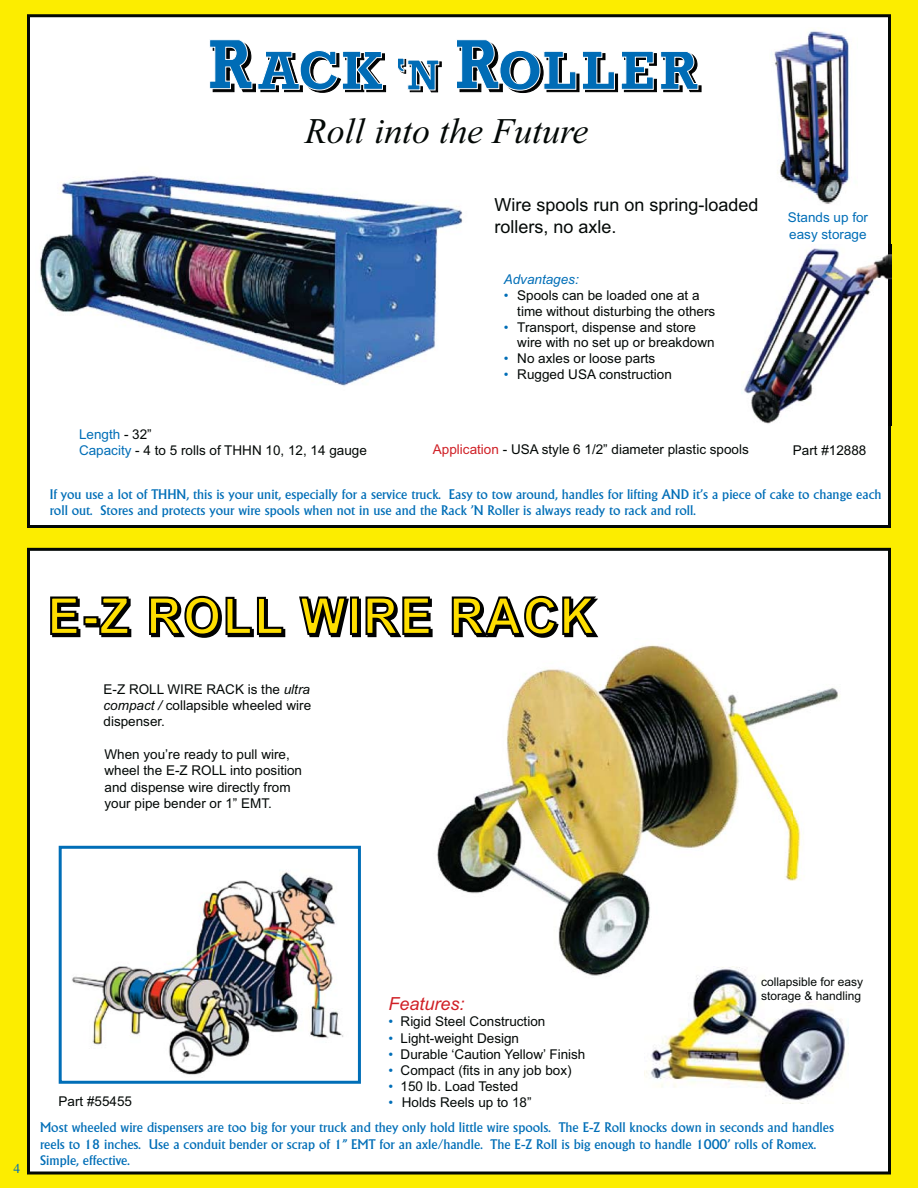
<style>
.page{position:relative;width:918px;height:1188px;background:#fced00}
.page>*{position:absolute;margin:0;border:0;box-sizing:border-box;transform-origin:0 0}
.t1{font:italic 36px "Times New Roman";color:#030806}
.t2{font:18px/21.6px "Arial";color:#030806}
.t3{font:italic 18px "Arial";color:#d02026}
.t4{font:13.5px/16.2px "Arial";color:#030806}
.t5{font:13.5px/16.2px "Alberta";color:#006eb7}
.t6{font:13.5px/16.2px "Arial";color:#006eb7}
.t7{font:italic 13.5px "Arial";color:#006eb7}
.t8{font:13.5px "Times New Roman";color:#006eb7}
.t9{font:12px/14.4px "Arial";color:#030806}
.s1{color:#006eb7}
.s2{color:#d02026}
.s3{font-style:italic}
</style>
<div class="page">
<div style="left:27px;top:14px;width:864px;height:514px;background:#fff"></div>
<div style="left:28px;top:549px;width:862px;height:624px;background:#fff"></div>
<div style="left:27px;top:548px;width:864px;height:627px;border:3px solid #030806"></div>
<img style="left:437px;top:645px;width:401px;height:331px">
<div style="left:85px;top:618px;width:16px;height:9px;border:2px solid #010202"></div>
<div style="left:352px;top:599px;width:9px;height:38px;border:2px solid #010202"></div>
<svg style="left:50px;top:596px;width:31px;height:42px"></svg>
<div style="left:84px;top:617px;width:13px;height:7px;background:#fede00"></div>
<div style="left:83px;top:616px;width:16px;height:9px;border:2px solid #010202"></div>
<svg style="left:98px;top:596px;width:34px;height:42px"></svg>
<svg style="left:149px;top:596px;width:137px;height:42px"></svg>
<svg style="left:299px;top:596px;width:50px;height:42px"></svg>
<div style="left:351px;top:598px;width:7px;height:36px;background:#fede00"></div>
<div style="left:350px;top:597px;width:9px;height:38px;border:2px solid #010202"></div>
<svg style="left:365px;top:596px;width:68px;height:42px"></svg>
<svg style="left:451px;top:596px;width:147px;height:42px"></svg>
<img style="left:72px;top:871px;width:272px;height:204px">
<div style="left:59px;top:846px;width:302px;height:238px;border:3px solid #006eb7"></div>
<img style="left:644px;top:966px;width:205px;height:137px">
<img style="left:35px;top:166px;width:439px;height:229px">
<img style="left:770px;top:27px;width:88px;height:178px">
<svg style="left:209px;top:39px;width:177px;height:54px;background:#86abc5"></svg>
<svg style="left:397px;top:57px;width:45px;height:35px;background:#8baec7"></svg>
<svg style="left:456px;top:39px;width:245px;height:54px;background:#8aaec7"></svg>
<img style="left:742px;top:245px;width:149px;height:180px">
<h1 class="t1" style="left:305px;top:110px;width:285px">Roll into the Future</h1>
<h2 class="t2" style="left:494px;top:196px;width:266px">Wire spools run on spring-loaded rollers, no axle.</h2>
<p class="t4" style="left:79px;top:428px;width:289px;line-height:15.8px"><span class="s1">Length</span> - 32”<br><span class="s1">Capacity</span> - 4 to 5 rolls of THHN 10, 12, 14 gauge</p>
<p class="t7" style="left:504px;top:275px;width:77px">Advantages:</p>
<p class="t4" style="left:517px;top:289px;width:200px;line-height:15.8px;text-indent:-14px"><span class="s1">•</span> Spools can be loaded one at a time without disturbing the others</p>
<p class="t4" style="left:517px;top:320px;width:199px;line-height:15.8px;text-indent:-14px"><span class="s1">•</span> Transport, dispense and store wire with no set up or breakdown</p>
<p class="t4" style="left:504px;top:352px;width:153px"><span class="s1">•</span> No axles or loose parts</p>
<p class="t4" style="left:504px;top:367px;width:170px"><span class="s1">•</span> Rugged USA construction</p>
<p class="t4" style="left:433px;top:442px;width:317px"><span class="s2">Application</span> - USA style 6 1/2” diameter plastic spools</p>
<p class="t6" style="left:788px;top:211px;width:82px">Stands up for easy storage</p>
<p class="t4" style="left:793px;top:443px;width:75px">Part #12888</p>
<p class="t5" style="left:50px;top:487px;width:833px">If you use a lot of THHN, this is your unit, especially for a service truck. Easy to tow around, handles for lifting AND it’s a piece of cake to change each roll out. Stores and protects your wire spools when not in use and the Rack ’N Roller is always ready to rack and roll.</p>
<p class="t4" style="left:104px;top:682px;width:209px;text-align:justify">E-Z ROLL WIRE RACK is the <span class="s3">ultra compact /</span> collapsible wheeled wire dispenser.</p>
<p class="t4" style="left:105px;top:748px;width:199px">When you’re ready to pull wire, wheel the E-Z ROLL into position and dispense wire directly from your pipe bender or 1” EMT.</p>
<p class="t8" style="left:14px;top:1160px;width:8px">4</p>
<p class="t4" style="left:59px;top:1094px;width:75px">Part #55455</p>
<h2 class="t3" style="left:388px;top:997px;width:78px">Features:</h2>
<p class="t4" style="left:388px;top:1015px;width:159px"><span class="s1">•</span> Rigid Steel Construction</p>
<p class="t4" style="left:388px;top:1031px;width:132px"><span class="s1">•</span> Light-weight Design</p>
<p class="t4" style="left:388px;top:1047px;width:199px"><span class="s1">•</span> Durable ‘Caution Yellow’ Finish</p>
<p class="t4" style="left:388px;top:1063px;width:185px"><span class="s1">•</span> Compact (fits in any job box)</p>
<p class="t4" style="left:388px;top:1080px;width:131px"><span class="s1">•</span> 150 lb. Load Tested</p>
<p class="t4" style="left:388px;top:1096px;width:145px"><span class="s1">•</span> Holds Reels up to 18”</p>
<p class="t9" style="left:761px;top:975px;width:104px">collapsible for easy storage &amp; handling</p>
<p class="t5" style="left:40px;top:1121px;width:796px">Most wheeled wire dispensers are too big for your truck and they only hold little wire spools. The E-Z Roll knocks down in seconds and handles reels to 18 inches. Use a conduit bender or scrap of 1” EMT for an axle/handle. The E-Z Roll is big enough to handle 1000’ rolls of Romex.<br>Simple, effective.</p>
</div>
